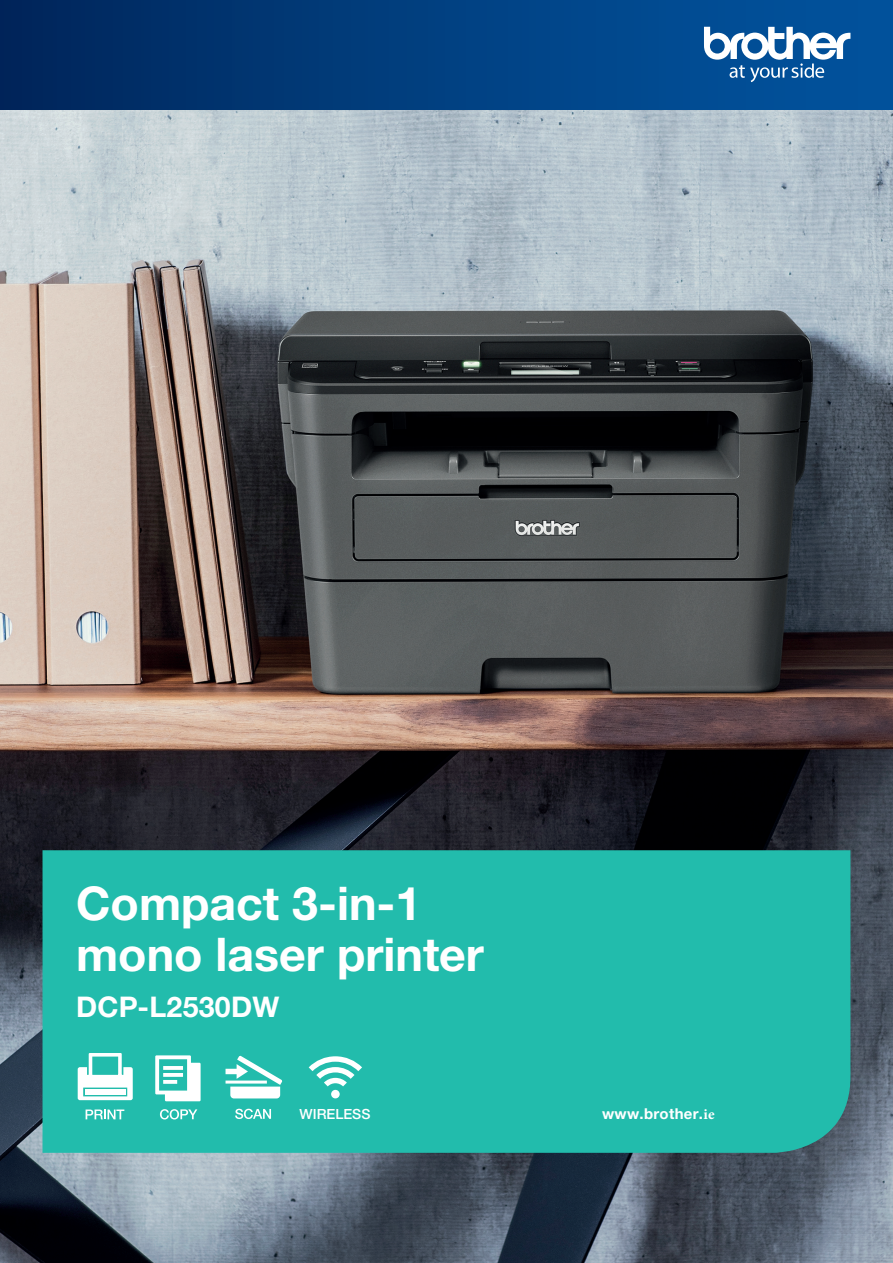
<style>
.page{position:relative;width:893px;height:1263px;background:#fff}
.page>*{position:absolute;margin:0;border:0;box-sizing:border-box;transform-origin:0 0}
.t1{font:700 46.5px/51px "Helvetica Neue LTW1 G";color:#fff}
.t2{font:700 28.5px "Helvetica Neue LTW1 G";letter-spacing:.01em;color:#fff}
.t3{font:700 15px "Helvetica Neue LTW1 G";letter-spacing:.02em;color:#fff}
.t4{font:500 14.1px "Helvetica Neue LTW1 G";color:#fff}
.s1{font-family:"Minion Pro"}
</style>
<div class="page">
<img style="left:0;top:110px;width:893px;height:1153px">
<div style="left:43px;top:850px;width:807px;height:303px;background:#22bcac"></div>
<svg style="left:235px;top:1109px;width:36px;height:10px"></svg>
<svg style="left:226px;top:1055px;width:56px;height:43px"></svg>
<svg style="left:86px;top:1109px;width:38px;height:10px"></svg>
<svg style="left:78px;top:1053px;width:55px;height:47px"></svg>
<div style="left:85px;top:1089px;width:41px;height:6px;background:#fff"></div>
<svg style="left:160px;top:1109px;width:37px;height:10px"></svg>
<svg style="left:155px;top:1055px;width:46px;height:46px"></svg>
<div style="left:0;top:0;width:893px;height:110px;background:linear-gradient(to right,#00275c,#0256a2)"></div>
<svg style="left:704px;top:27px;width:146px;height:55px"></svg>
<svg style="left:309px;top:1056px;width:53px;height:42px"></svg>
<p class="t1" style="left:76px;top:877px;width:409px">Compact 3-in-1 mono laser printer</p>
<p class="t2" style="left:76px;top:989px;width:205px">DCP-L2530DW</p>
<p class="t4" style="left:300px;top:1105px;width:72px">WIRELESS</p>
<p class="t3" style="left:602px;top:1105px;width:114px">www.brother.<span class="s1">ie</span></p>
</div>
